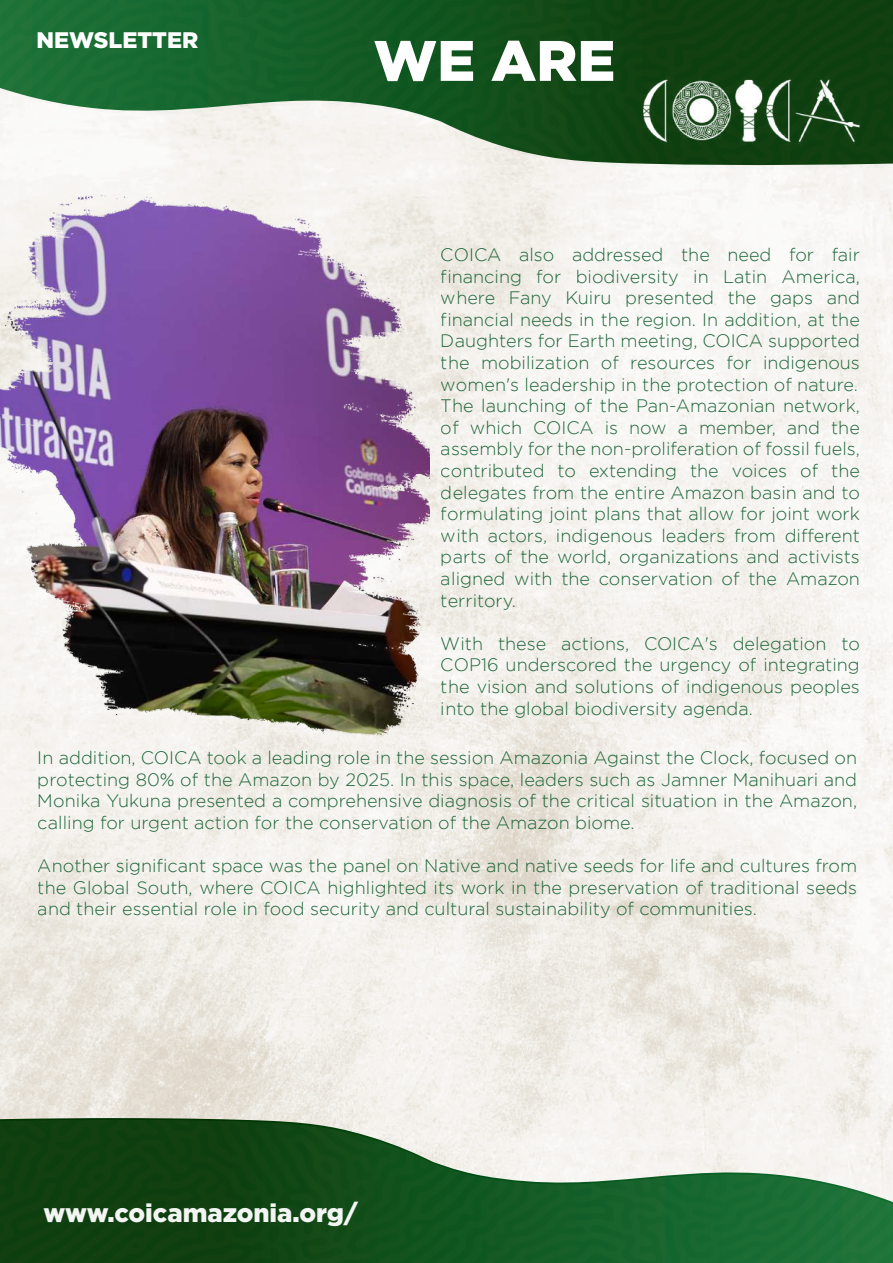
<style>
.page{position:relative;width:893px;height:1263px;background:#fff}
.page>*{position:absolute;margin:0;border:0;box-sizing:border-box;transform-origin:0 0}
.t1{font:900 57px "Gotham";color:#fff}
.t2{font:900 25.5px "Gotham";color:#fff}
.t3{font:900 22.5px "Gotham";color:#fff}
.t4{font:300 18px/21.6px "Gotham";color:#135f30;text-align:justify}
</style>
<div class="page">
<img style="left:0;top:171px;width:893px;height:947px">
<svg style="left:0;top:0;width:893px;height:171px;background:#407349"></svg>
<svg style="left:0;top:1120px;width:893px;height:143px;background:#47764d"></svg>
<img style="left:625px;top:64px;width:243px;height:81px">
<img style="left:0;top:148px;width:430px;height:609px">
<p class="t3" style="left:37px;top:27px;width:163px">NEWSLETTER</p>
<h1 class="t1" style="left:373px;top:28px;width:243px">WE ARE</h1>
<p class="t4" style="left:441px;top:244px;width:421px">COICA also addressed the need for fair financing for biodiversity in Latin America, where Fany Kuiru presented the gaps and financial needs in the region. In addition, at the Daughters for Earth meeting, COICA supported the mobilization of resources for indigenous women's leadership in the protection of nature.<br>The launching of the Pan-Amazonian network, of which COICA is now a member, and the assembly for the non-proliferation of fossil fuels, contributed to extending the voices of the delegates from the entire Amazon basin and to formulating joint plans that allow for joint work with actors, indigenous leaders from different parts of the world, organizations and activists aligned with the conservation of the Amazon territory.</p>
<p class="t4" style="left:441px;top:632px;width:421px">With these actions, COICA's delegation to COP16 underscored the urgency of integrating the vision and solutions of indigenous peoples into the global biodiversity agenda.</p>
<p class="t4" style="left:38px;top:747px;width:821px">In addition, COICA took a leading role in the session Amazonia Against the Clock, focused on protecting 80% of the Amazon by 2025. In this space, leaders such as Jamner Manihuari and Monika Yukuna presented a comprehensive diagnosis of the critical situation in the Amazon, calling for urgent action for the conservation of the Amazon biome.</p>
<p class="t4" style="left:38px;top:855px;width:821px">Another significant space was the panel on Native and native seeds for life and cultures from the Global South, where COICA highlighted its work in the preservation of traditional seeds and their essential role in food security and cultural sustainability of communities.</p>
<h2 class="t2" style="left:44px;top:1198px;width:316px">www.coicamazonia.org/</h2>
</div>
